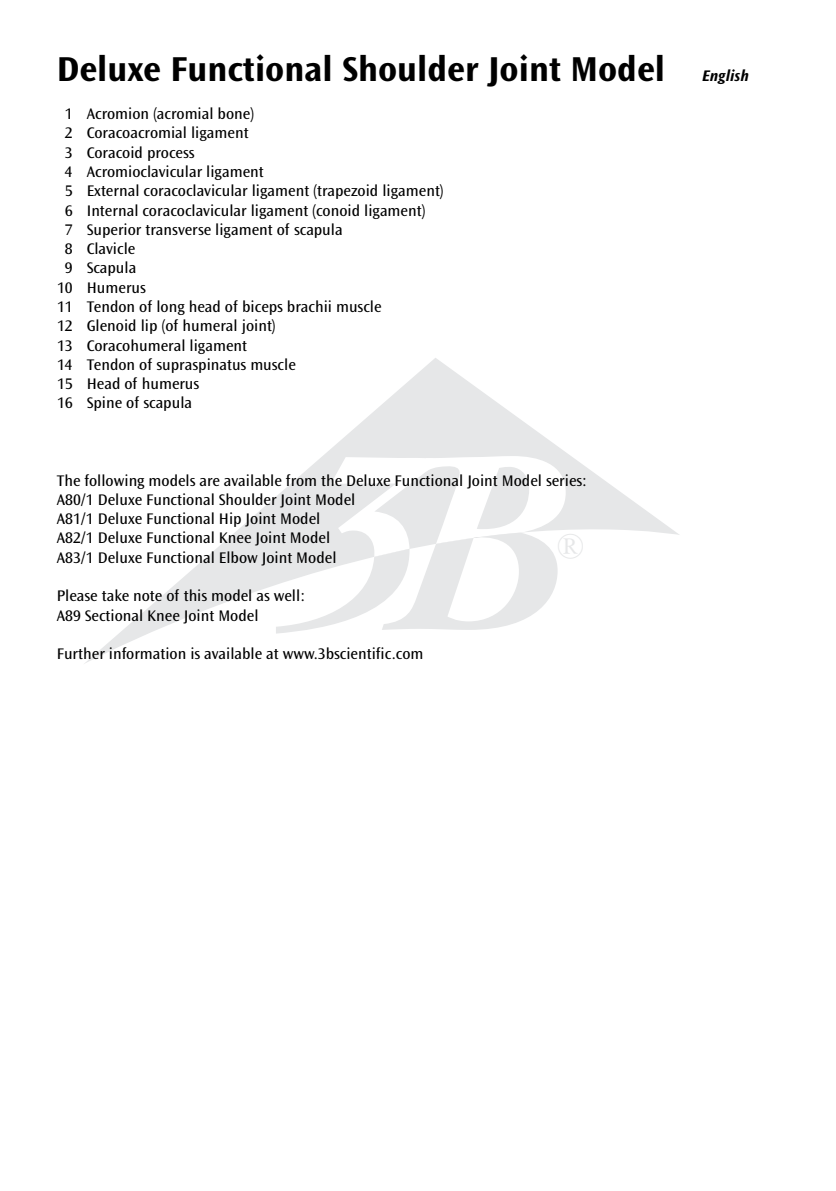
<style>
.page{position:relative;width:836px;height:1191px;background:#fff}
.page>*{position:absolute;margin:0;border:0;box-sizing:border-box;transform-origin:0 0}
.t1{font:36.2px "Perpetua";color:#e6e7e8}
.t2{font:700 36px "Ocean Sans";color:#000}
.t3{font:16px/19.2px "Ocean Sans";color:#000}
.t4{font:italic 700 16px "Ocean Sans";color:#000}
</style>
<div class="page">
<svg style="left:84px;top:358px;width:595px;height:306px"></svg>
<svg style="left:276px;top:456px;width:289px;height:177px"></svg>
<h2 class="t2" style="left:57px;top:49px;width:609px">Deluxe Functional Shoulder Joint Model</h2>
<p class="t3" style="left:65px;top:104px;width:191px">1 Acromion (acromial bone)</p>
<p class="t3" style="left:65px;top:124px;width:185px">2 Coracoacromial ligament</p>
<p class="t3" style="left:65px;top:143px;width:131px">3 Coracoid process</p>
<p class="t3" style="left:65px;top:162px;width:200px">4 Acromioclavicular ligament</p>
<p class="t3" style="left:65px;top:182px;width:380px">5 External coracoclavicular ligament (trapezoid ligament)</p>
<p class="t3" style="left:65px;top:201px;width:362px">6 Internal coracoclavicular ligament (conoid ligament)</p>
<p class="t3" style="left:65px;top:220px;width:279px">7 Superior transverse ligament of scapula</p>
<p class="t3" style="left:65px;top:239px;width:72px">8 Clavicle</p>
<p class="t3" style="left:65px;top:259px;width:73px">9 Scapula</p>
<p class="t3" style="left:57px;top:278px;width:90px">10 Humerus</p>
<p class="t3" style="left:57px;top:297px;width:326px">11 Tendon of long head of biceps brachii muscle</p>
<p class="t3" style="left:57px;top:316px;width:220px">12 Glenoid lip (of humeral joint)</p>
<p class="t3" style="left:57px;top:336px;width:191px">13 Coracohumeral ligament</p>
<p class="t3" style="left:57px;top:355px;width:240px">14 Tendon of supraspinatus muscle</p>
<p class="t3" style="left:57px;top:374px;width:144px">15 Head of humerus</p>
<p class="t3" style="left:57px;top:394px;width:136px">16 Spine of scapula</p>
<p class="t3" style="left:57px;top:471px;width:531px">The following models are available from the Deluxe Functional Joint Model series:<br>A80/1 Deluxe Functional Shoulder Joint Model<br>A81/1 Deluxe Functional Hip Joint Model<br>A82/1 Deluxe Functional Knee Joint Model<br>A83/1 Deluxe Functional Elbow Joint Model</p>
<p class="t3" style="left:57px;top:586px;width:250px">Please take note of this model as well:<br>A89 Sectional Knee Joint Model</p>
<p class="t3" style="left:57px;top:644px;width:368px">Further information is available at www.3bscientific.com</p>
<h1 class="t1" style="left:556px;top:529px;width:29px">®</h1>
<p class="t4" style="left:701px;top:66px;width:48px">English</p>
</div>
